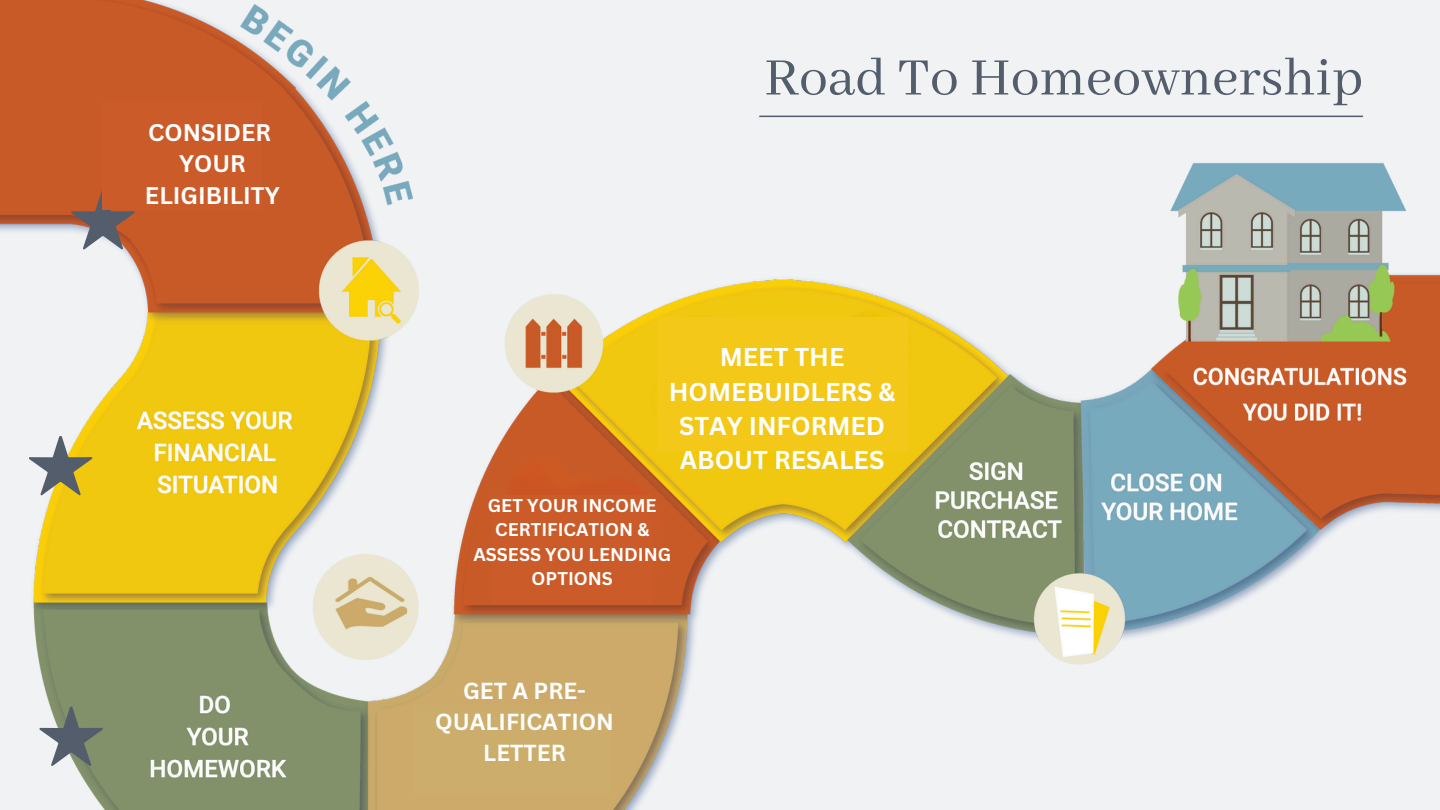
<style>
.page{position:relative;width:1440px;height:810px;background:#fff}
.page>*{position:absolute;margin:0;border:0;box-sizing:border-box;transform-origin:0 0}
.t1{font:58px "Abhaya Libre";color:#535d6b}
.t2{font:700 25.1px/34.1px "Canva Sans";color:#fff;text-align:center}
.t3{font:700 23.4px/31.9px "Canva Sans";color:#fff;text-align:center}
.t4{font:700 22.6px/30.7px "Canva Sans";color:#fff;text-align:center}
.t5{font:700 18px/24.4px "Canva Sans";color:#fff;text-align:center}
</style>
<div class="page">
<img style="left:0;top:0;width:1440px;height:810px">
<hr style="left:760px;top:116px;width:603px;height:1px;background:#535d6b">
<svg style="left:71px;top:190px;width:64px;height:59px;background:#9b766a"></svg>
<svg style="left:29px;top:436px;width:63px;height:59px"></svg>
<svg style="left:39px;top:707px;width:64px;height:59px"></svg>
<div style="left:492px;top:495px;width:160px;height:109px;background:#cb5c29"></div>
<div style="left:657px;top:317px;width:250px;height:134px;background:#f3c818"></div>
<div style="left:415px;top:705px;width:195px;height:90px;background:#cdad6b"></div>
<div style="left:102px;top:101px;width:159px;height:109px;background:#cb5c29"></div>
<h3 class="t3" style="left:145px;top:115px;width:136px">CONSIDER<br>YOUR<br>ELIGIBILITY</h3>
<h2 class="t1" style="left:764px;top:46px;width:600px">Road To Homeownership</h2>
<h1 class="t2" style="left:669px;top:340px;width:228px">MEET THE<br>HOMEBUIDLERS &amp;<br>STAY INFORMED<br>ABOUT RESALES</h1>
<h2 class="t5" style="left:473px;top:493px;width:199px">GET YOUR INCOME<br>CERTIFICATION &amp;<br>ASSESS YOU LENDING<br>OPTIONS</h2>
<p class="t4" style="left:435px;top:675px;width:180px">GET A PRE-<br>QUALIFICATION<br>LETTER</p>
</div>
